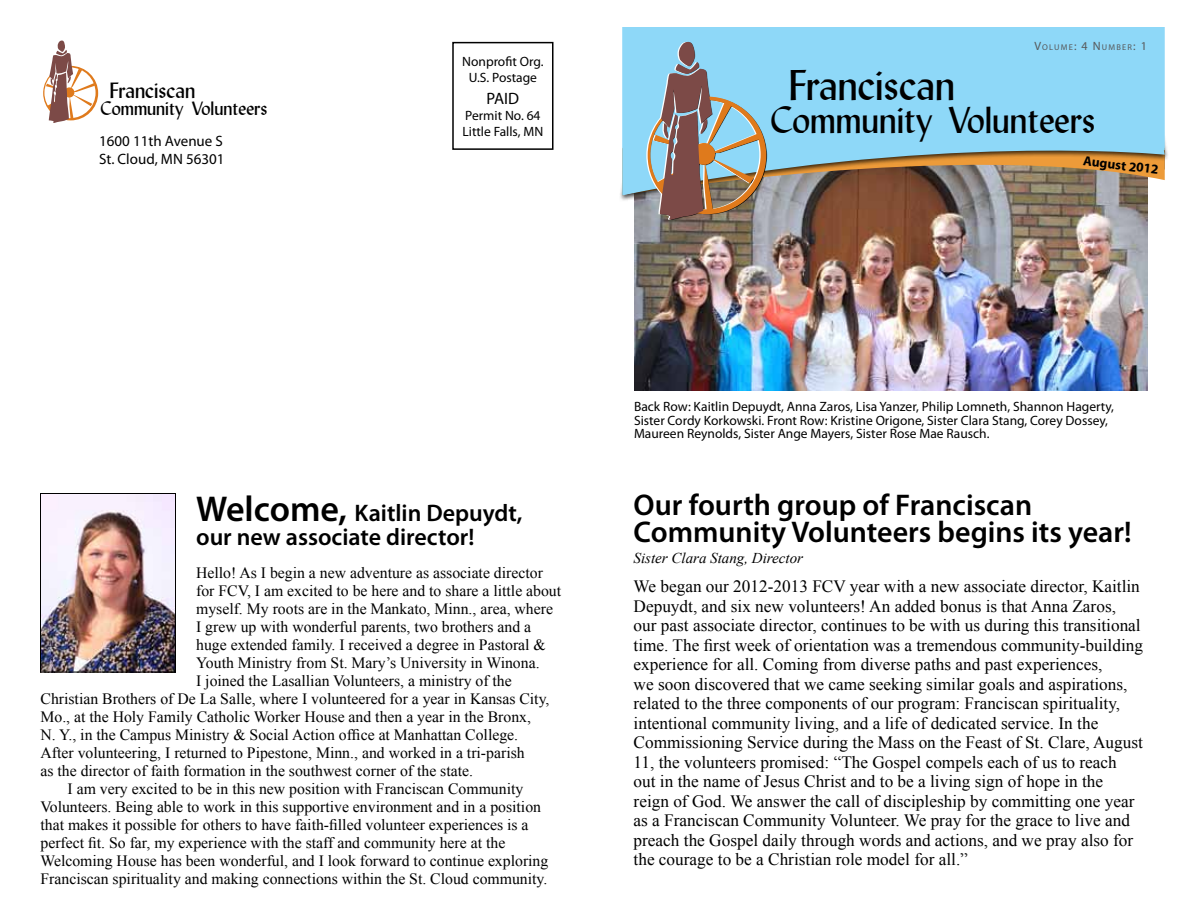
<style>
.page{position:relative;width:1188px;height:918px;background:#fff}
.page>*{position:absolute;margin:0;border:0;box-sizing:border-box;transform-origin:0 0}
.t1{font:42.6px "Lydian BT";color:#000}
.t2{font:37.5px "Lydian BT";color:#000}
.t3{font:600 30px/27px "Myriad Pro";color:#000}
.t4{font:600 24px/24px "Myriad Pro";color:#000}
.t5{font:21.9px "Lydian BT";color:#000}
.t6{font:19.35px "Lydian BT";color:#000}
.t7{font:17.25px/19.5px "Times New Roman";color:#000}
.t8{font:16.5px "Myriad Pro";color:#000}
.t9{font:15.75px "Times New Roman";color:#000}
.t10{font:15px/18px "Myriad Pro";color:#000}
.t11{font:italic 15px "Times New Roman";color:#000}
.t12{font:13.5px/13.5px "Myriad Pro";color:#000}
.t13{font:700 13.5px "Myriad Pro";color:#000}
.t14{font:8.4px "Myriad Pro";letter-spacing:.145em;color:#58595b}
.s1{font-size:12px}
.s2{font-size:36px}
</style>
<div class="page">
<img style="left:634px;top:220px;width:513px;height:170px">
<svg style="left:43px;top:40px;width:55px;height:83px"></svg>
<div style="left:622px;top:27px;width:543px;height:14px;background:#8ed8f8"></div>
<svg style="left:622px;top:41px;width:543px;height:179px;background:#91b1bb"></svg>
<div style="left:452px;top:42px;width:102px;height:108px;border:2px solid #000"></div>
<img style="left:42px;top:495px;width:132px;height:175px">
<div style="left:40px;top:493px;width:136px;height:179px;border:1px solid #000"></div>
<h3 class="t5" style="left:110px;top:77px;width:87px">Franciscan</h3>
<p class="t6" style="left:100px;top:97px;width:169px">Community Volunteers</p>
<p class="t10" style="left:99px;top:131px;width:127px">1600 11th Avenue S<br>St. Cloud, MN 56301</p>
<p class="t12" style="left:462px;top:53px;width:83px;line-height:16.2px;text-align:center">Nonprofit Org.<br>U.S. Postage</p>
<p class="t8" style="left:487px;top:88px;width:34px">PAID</p>
<p class="t12" style="left:463px;top:107px;width:82px;line-height:16.2px">Permit No. 64<br>Little Falls, MN</p>
<h1 class="t1" style="left:788px;top:59px;width:168px">Franciscan</h1>
<p class="t14" style="left:1035px;top:42px;width:114px"><span class="s1">V</span>OLUME<span class="s1">: 4 N</span>UMBER<span class="s1">: 1</span></p>
<h2 class="t2" style="left:770px;top:97px;width:327px">Community Volunteers</h2>
<p class="t13" style="left:1084px;top:152px;width:77px;rotate:7deg">August 2012</p>
<h3 class="t4" style="left:196px;top:500px;width:328px"><span class="s2">Welcome,</span> Kaitlin Depuydt, our new associate director!</h3>
<p class="t9" style="left:196px;top:562px;width:348px">Hello! As I begin a new adventure as associate director</p>
<p class="t9" style="left:196px;top:580px;width:367px">for FCV, I am excited to be here and to share a little about</p>
<p class="t9" style="left:196px;top:598px;width:358px">myself. My roots are in the Mankato, Minn., area, where</p>
<p class="t9" style="left:196px;top:616px;width:337px">I grew up with wonderful parents, two brothers and a</p>
<p class="t9" style="left:196px;top:634px;width:351px">huge extended family. I received a degree in Pastoral &amp;</p>
<p class="t9" style="left:196px;top:652px;width:345px">Youth Ministry from St. Mary’s University in Winona.</p>
<p class="t9" style="left:196px;top:670px;width:317px">I joined the Lasallian Volunteers, a ministry of the</p>
<p class="t9" style="left:40px;top:688px;width:510px">Christian Brothers of De La Salle, where I volunteered for a year in Kansas City,</p>
<p class="t9" style="left:40px;top:706px;width:492px">Mo., at the Holy Family Catholic Worker House and then a year in the Bronx,</p>
<p class="t9" style="left:40px;top:724px;width:479px">N. Y., in the Campus Ministry &amp; Social Action office at Manhattan College.</p>
<p class="t9" style="left:40px;top:742px;width:486px">After volunteering, I returned to Pipestone, Minn., and worked in a tri-parish</p>
<p class="t9" style="left:40px;top:760px;width:434px">as the director of faith formation in the southwest corner of the state.</p>
<p class="t9" style="left:67px;top:778px;width:457px">I am very excited to be in this new position with Franciscan Community</p>
<p class="t9" style="left:40px;top:796px;width:502px">Volunteers. Being able to work in this supportive environment and in a position</p>
<p class="t9" style="left:40px;top:814px;width:490px">that makes it possible for others to have faith-filled volunteer experiences is a</p>
<p class="t9" style="left:40px;top:832px;width:466px">perfect fit. So far, my experience with the staff and community here at the</p>
<p class="t9" style="left:40px;top:850px;width:509px">Welcoming House has been wonderful, and I look forward to continue exploring</p>
<p class="t9" style="left:40px;top:868px;width:508px">Franciscan spirituality and making connections within the St. Cloud community.</p>
<p class="t12" style="left:634px;top:400px;width:482px">Back Row: Kaitlin Depuydt, Anna Zaros, Lisa Yanzer, Philip Lomneth, Shannon Hagerty,<br>Sister Cordy Korkowski. Front Row: Kristine Origone, Sister Clara Stang, Corey Dossey,<br>Maureen Reynolds, Sister Ange Mayers, Sister Rose Mae Rausch.</p>
<h3 class="t3" style="left:634px;top:490px;width:500px">Our fourth group of Franciscan<br>Community Volunteers begins its year!</h3>
<p class="t11" style="left:634px;top:547px;width:171px">Sister Clara Stang, Director</p>
<p class="t7" style="left:634px;top:576px;width:511px">We began our 2012-2013 FCV year with a new associate director, Kaitlin Depuydt, and six new volunteers! An added bonus is that Anna Zaros, our past associate director, continues to be with us during this transitional time. The first week of orientation was a tremendous community-building experience for all. Coming from diverse paths and past experiences,<br>we soon discovered that we came seeking similar goals and aspirations, related to the three components of our program: Franciscan spirituality, intentional community living, and a life of dedicated service. In the Commissioning Service during the Mass on the Feast of St. Clare, August 11, the volunteers promised: “The Gospel compels each of us to reach out in the name of Jesus Christ and to be a living sign of hope in the<br>reign of God. We answer the call of discipleship by committing one year as a Franciscan Community Volunteer. We pray for the grace to live and preach the Gospel daily through words and actions, and we pray also for the courage to be a Christian role model for all.”</p>
</div>
